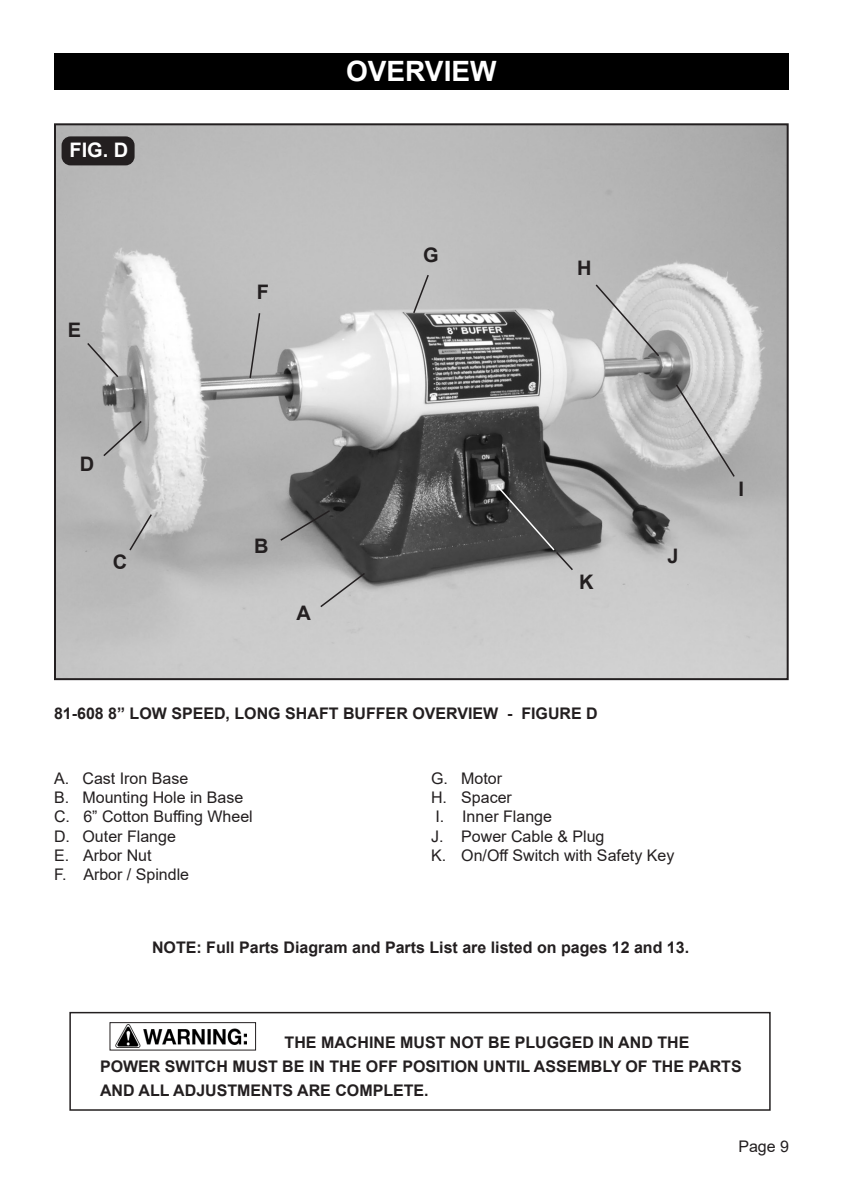
<style>
.page{position:relative;width:842px;height:1191px;background:#fff}
.page>*{position:absolute;margin:0;border:0;box-sizing:border-box;transform-origin:0 0}
.t1{font:700 28px "Arial";color:#fff}
.t2{font:700 20px "Arial";color:#231f20}
.t3{font:700 20px "Arial";color:#fff}
.t4{font:700 16px/24px "Arial";color:#231f20}
.t5{font:16px "Arial";color:#231f20}
</style>
<div class="page">
<div style="left:54px;top:53px;width:735px;height:36px;background:#000"></div>
<img style="left:57px;top:126px;width:729px;height:551px">
<div style="left:62px;top:136px;width:73px;height:29px;background:#231f20;border-radius:9px"></div>
<img style="left:116px;top:1024px;width:130px;height:23px">
<div style="left:110px;top:1022px;width:146px;height:28px;border:1px solid #231f20"></div>
<div style="left:69px;top:1012px;width:702px;height:98px;border:2px solid #231f20"></div>
<svg style="left:319px;top:571px;width:48px;height:38px;background:#b8b8b8"></svg>
<svg style="left:279px;top:509px;width:53px;height:33px;background:#757575"></svg>
<svg style="left:128px;top:512px;width:25px;height:40px"></svg>
<svg style="left:102px;top:419px;width:41px;height:39px;background:#b1b1b1"></svg>
<svg style="left:86px;top:341px;width:34px;height:38px"></svg>
<svg style="left:248px;top:311px;width:13px;height:68px"></svg>
<svg style="left:594px;top:283px;width:67px;height:75px;background:#c3c3c3"></svg>
<svg style="left:412px;top:273px;width:18px;height:42px"></svg>
<svg style="left:674px;top:383px;width:62px;height:95px;background:#bebebe"></svg>
<svg style="left:495px;top:483px;width:79px;height:89px;background:#5d5d5d"></svg>
<p class="t3" style="left:69px;top:136px;width:60px">FIG. D</p>
<p class="t2" style="left:68px;top:316px;width:15px">E</p>
<p class="t2" style="left:80px;top:450px;width:16px">D</p>
<p class="t2" style="left:113px;top:547px;width:16px">C</p>
<p class="t2" style="left:257px;top:278px;width:14px">F</p>
<p class="t1" style="left:346px;top:52px;width:152px">OVERVIEW</p>
<p class="t2" style="left:423px;top:241px;width:17px">G</p>
<p class="t2" style="left:577px;top:254px;width:16px">H</p>
<p class="t2" style="left:254px;top:532px;width:16px">B</p>
<p class="t2" style="left:296px;top:599px;width:16px">A</p>
<p class="t2" style="left:579px;top:568px;width:16px">K</p>
<p class="t4" style="left:54px;top:701px;width:545px">81-608 8” LOW SPEED, LONG SHAFT BUFFER OVERVIEW - FIGURE D</p>
<p class="t2" style="left:668px;top:541px;width:13px">J</p>
<p class="t5" style="left:54px;top:767px;width:136px">A. Cast Iron Base</p>
<p class="t5" style="left:54px;top:786px;width:191px">B. Mounting Hole in Base</p>
<p class="t5" style="left:54px;top:806px;width:200px">C. 6” Cotton Buffing Wheel</p>
<p class="t5" style="left:54px;top:825px;width:123px">D. Outer Flange</p>
<p class="t5" style="left:54px;top:844px;width:99px">E. Arbor Nut</p>
<p class="t5" style="left:54px;top:863px;width:137px">F. Arbor / Spindle</p>
<p class="t5" style="left:431px;top:767px;width:73px">G. Motor</p>
<p class="t5" style="left:431px;top:786px;width:82px">H. Spacer</p>
<p class="t5" style="left:435px;top:806px;width:118px">I. Inner Flange</p>
<p class="t5" style="left:431px;top:825px;width:175px">J. Power Cable &amp; Plug</p>
<p class="t5" style="left:431px;top:844px;width:245px">K. On/Off Switch with Safety Key</p>
<p class="t4" style="left:152px;top:935px;width:539px">NOTE: Full Parts Diagram and Parts List are listed on pages 12 and 13.</p>
<p class="t2" style="left:738px;top:475px;width:7px">I</p>
<p class="t4" style="left:100px;top:1030px;width:643px;text-indent:184px">THE MACHINE MUST NOT BE PLUGGED IN AND THE<br>POWER SWITCH MUST BE IN THE OFF POSITION UNTIL ASSEMBLY OF THE PARTS<br>AND ALL ADJUSTMENTS ARE COMPLETE.</p>
<p class="t5" style="left:738px;top:1135px;width:52px">Page 9</p>
</div>
